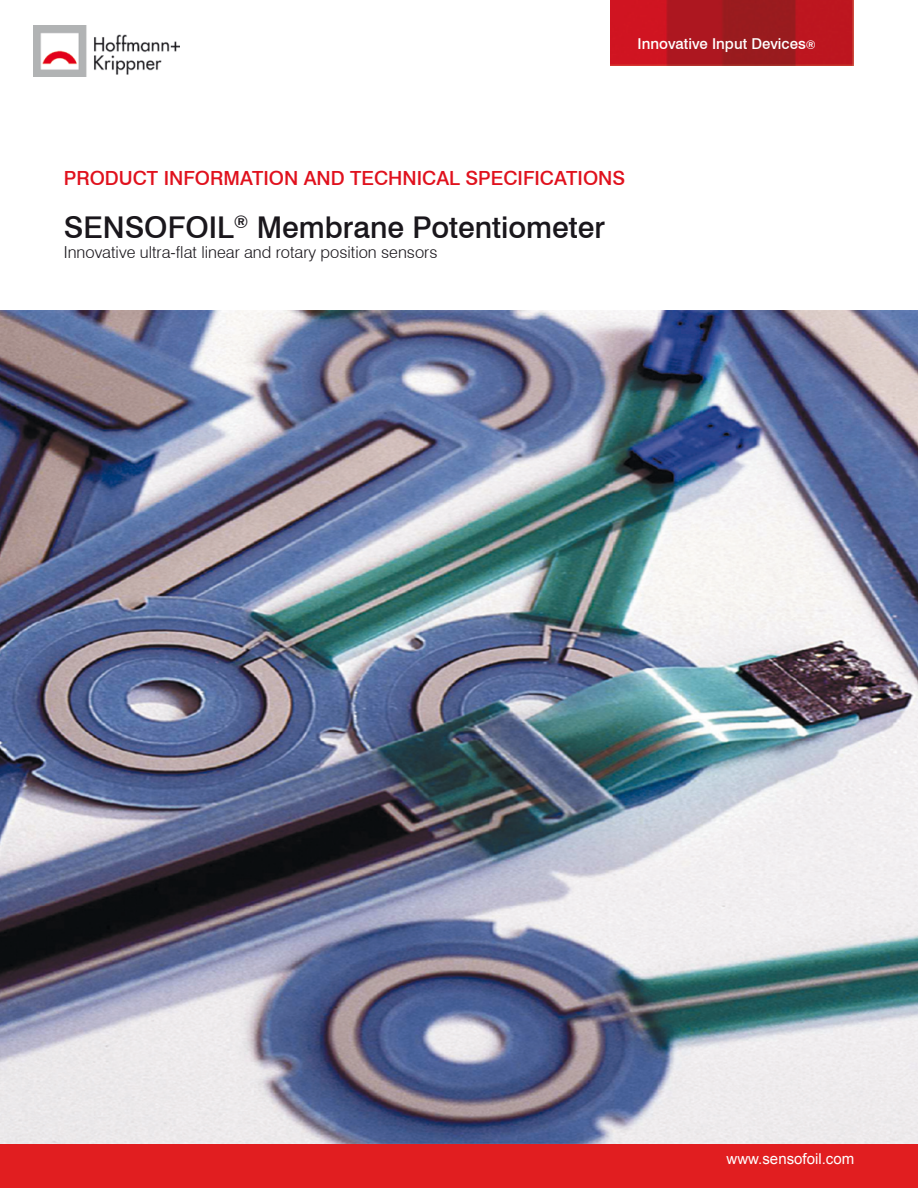
<style>
.page{position:relative;width:918px;height:1188px;background:#fff}
.page>*{position:absolute;margin:0;border:0;box-sizing:border-box;transform-origin:0 0}
.t1{font:500 30px "Swiss 721 BT";color:#1a171c}
.t2{font:500 19.5px "Swiss 721 BT";color:#e0111d}
.t3{font:300 16.5px "Swiss 721 BT";color:#1a171c}
.t4{font:500 15px "Swiss 721 BT";color:#fff}
.t5{font:15px "Arial";color:#fff}
.s1{font-size:12px}
</style>
<div class="page">
<img style="left:34px;top:26px;width:145px;height:51px">
<img style="left:611px;top:0;width:242px;height:65px">
<svg style="left:638px;top:38px;width:192px;height:19px;background:#ad171f"></svg>
<div style="left:0;top:1141px;width:918px;height:47px;background:#e11e20"></div>
<img style="left:0;top:310px;width:918px;height:833px">
<p class="t4" style="left:638px;top:35px;width:180px">Innovative Input Devices<span class="s1">®</span></p>
<p class="t2" style="left:64px;top:166px;width:563px">PRODUCT INFORMATION AND TECHNICAL SPECIFICATIONS</p>
<h1 class="t1" style="left:64px;top:209px;width:543px">SENSOFOIL<sup>®</sup> Membrane Potentiometer</h1>
<p class="t3" style="left:64px;top:242px;width:375px">Innovative ultra-flat linear and rotary position sensors</p>
<p class="t5" style="left:727px;top:1149px;width:129px">www.sensofoil.com</p>
</div>
